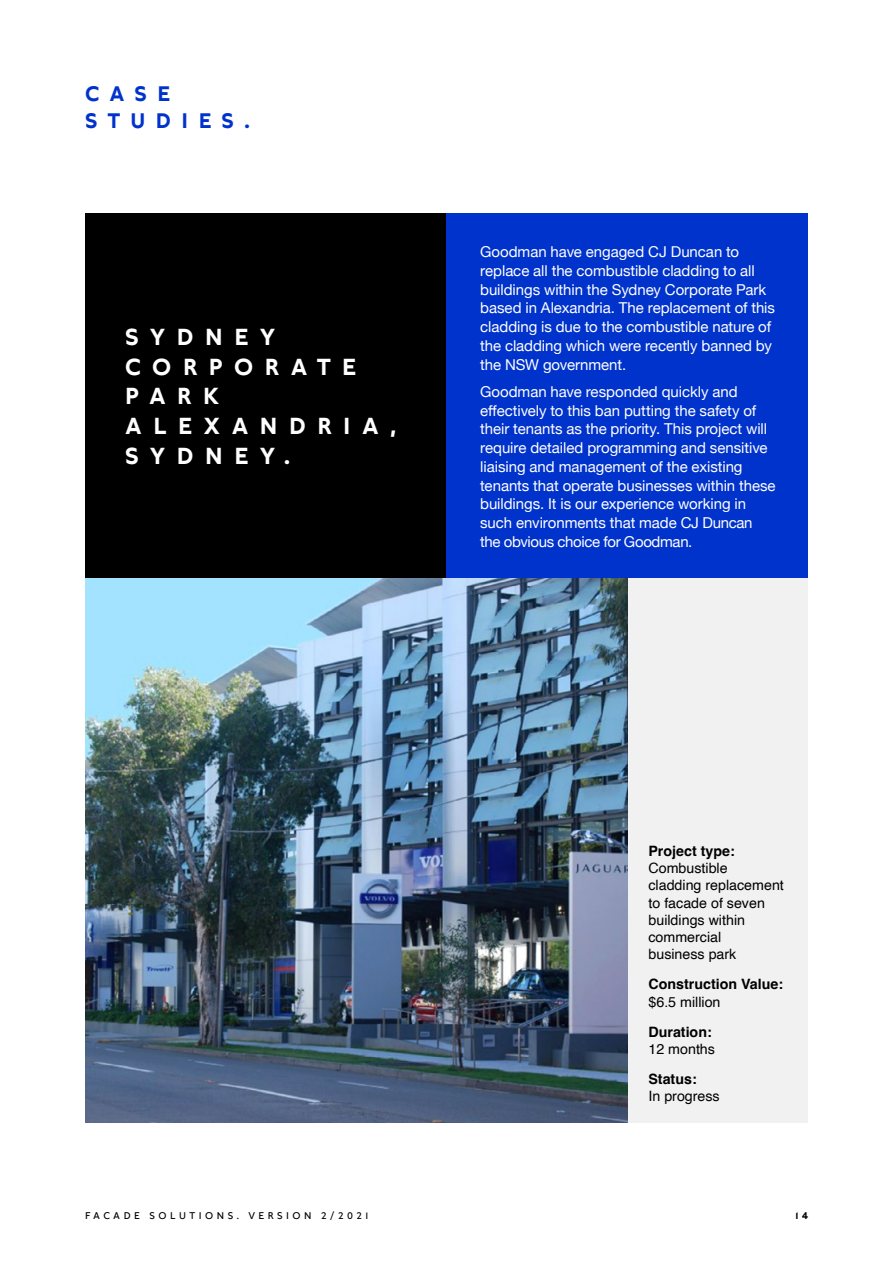
<style>
.page{position:relative;width:893px;height:1263px;background:#fff}
.page>*{position:absolute;margin:0;border:0;box-sizing:border-box;transform-origin:0 0}
.t1{font:700 23.1px/29.8px "Lynstone";letter-spacing:.5em;color:#fff}
.t2{font:700 21px/27px "Lynstone";letter-spacing:.5em;color:#03c}
.t3{font:15px/18.8px "Helvetica Neue";letter-spacing:-.005em;color:#fff}
.t4{font:14.25px/17.2px "Helvetica";color:#000}
.t5{font:700 14.25px "Helvetica";color:#000}
.t6{font:9.75px "Lynstone";letter-spacing:.36em;color:#000}
.t7{font:700 9.75px "Lynstone";color:#000}
</style>
<div class="page">
<div style="left:85px;top:213px;width:361px;height:365px;background:#000"></div>
<div style="left:446px;top:213px;width:362px;height:365px;background:#03c"></div>
<div style="left:627px;top:578px;width:181px;height:544px;background:#f1f1f2"></div>
<img style="left:85px;top:578px;width:542px;height:544px">
<h2 class="t2" style="left:85px;top:81px;width:166px">CASE<br>STUDIES.</h2>
<h1 class="t1" style="left:125px;top:322px;width:272px">SYDNEY<br>CORPORATE<br>PARK<br>ALEXANDRIA,<br>SYDNEY.</h1>
<p class="t3" style="left:480px;top:243px;width:296px">Goodman have engaged CJ Duncan to replace all the combustible cladding to all buildings within the Sydney Corporate Park based in Alexandria. The replacement of this cladding is due to the combustible nature of the cladding which were recently banned by the NSW government.</p>
<p class="t3" style="left:480px;top:383px;width:297px">Goodman have responded quickly and effectively to this ban putting the safety of their tenants as the priority. This project will require detailed programming and sensitive liaising and management of the existing tenants that operate businesses within these buildings. It is our experience working in such environments that made CJ Duncan the obvious choice for Goodman.</p>
<p class="t5" style="left:648px;top:842px;width:88px">Project type:</p>
<p class="t4" style="left:648px;top:860px;width:137px">Combustible cladding replacement to facade of seven buildings within commercial<br>business park</p>
<p class="t5" style="left:648px;top:976px;width:136px">Construction Value:</p>
<p class="t4" style="left:648px;top:993px;width:74px">$6.5 million</p>
<p class="t5" style="left:648px;top:1023px;width:65px">Duration:</p>
<p class="t4" style="left:648px;top:1041px;width:68px">12 months</p>
<p class="t5" style="left:648px;top:1070px;width:50px">Status:</p>
<p class="t4" style="left:648px;top:1088px;width:73px">In progress</p>
<p class="t6" style="left:85px;top:1210px;width:285px">FACADE SOLUTIONS. VERSION 2/2021</p>
<p class="t7" style="left:795px;top:1210px;width:14px">1 4</p>
</div>
